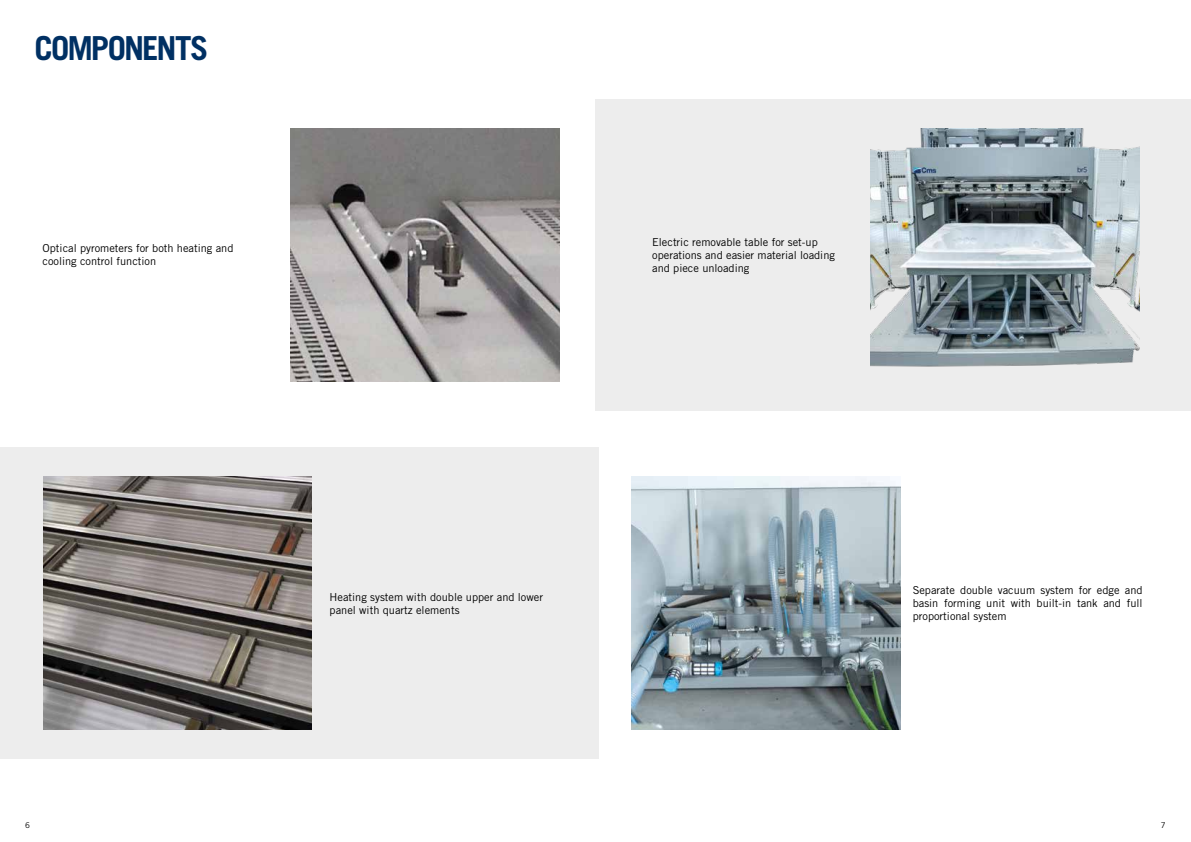
<style>
.page{position:relative;width:1191px;height:842px;background:#fff}
.page>*{position:absolute;margin:0;border:0;box-sizing:border-box;transform-origin:0 0}
.t1{font:700 33.1px "Trade Gothic LT Std";letter-spacing:-.06em;color:#003063}
.t2{font:11px/13px "Trade Gothic LT Std";color:#000}
.t3{font:8px "Trade Gothic LT Std";color:#000}
</style>
<div class="page">
<div style="left:595px;top:99px;width:596px;height:312px;background:#ededed"></div>
<div style="left:0;top:447px;width:598px;height:312px;background:#ededed"></div>
<img style="left:291px;top:128px;width:268px;height:253px">
<img style="left:43px;top:476px;width:269px;height:253px">
<img style="left:870px;top:128px;width:269px;height:239px">
<img style="left:631px;top:476px;width:269px;height:253px">
<h1 class="t1" style="left:35px;top:28px;width:175px">COMPONENTS</h1>
<p class="t2" style="left:43px;top:242px;width:192px">Optical pyrometers for both heating and cooling control function</p>
<p class="t2" style="left:652px;top:236px;width:184px">Electric removable table for set-up operations and easier material loading and piece unloading</p>
<p class="t2" style="left:330px;top:590px;width:215px">Heating system with double upper and lower panel with quartz elements</p>
<p class="t2" style="left:912px;top:583px;width:231px;text-align:justify">Separate double vacuum system for edge and basin forming unit with built-in tank and full proportional system</p>
<p class="t3" style="left:25px;top:820px;width:6px">6</p>
<p class="t3" style="left:1160px;top:820px;width:6px">7</p>
</div>
